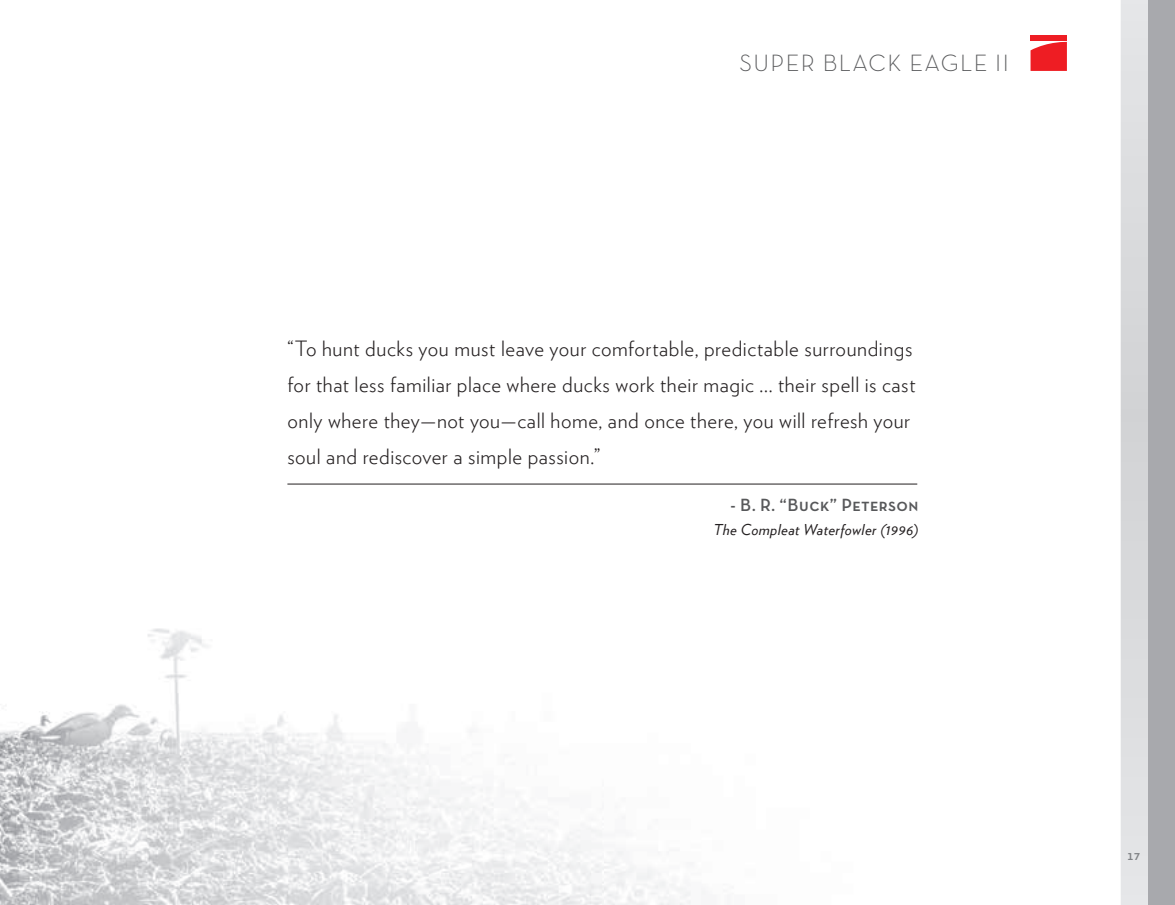
<style>
.page{position:relative;width:1175px;height:905px;background:#fff}
.page>*{position:absolute;margin:0;border:0;box-sizing:border-box;transform-origin:0 0}
.t1{font:24px "Neutra Text TF Light SC";letter-spacing:.06em;color:#57585a}
.t2{font:300 21px/36px "Verlag";letter-spacing:.025em;color:#231f20}
.t3{font:18px "Neutra Text TF Demi SC";letter-spacing:.02em;color:#57585a}
.t4{font:italic 15px "Verlag";letter-spacing:.025em;color:#231f20}
.t5{font:13.5px "Neutra Text TF Demi SC";color:#808285}
</style>
<div class="page">
<div style="left:1147px;top:0;width:28px;height:905px;background:#a8a9ad"></div>
<div style="left:1121px;top:0;width:26px;height:416px;background:#dbdcde"></div>
<div style="left:1121px;top:416px;width:26px;height:489px;background:#dcdddf"></div>
<img style="left:0;top:207px;width:1121px;height:698px">
<hr style="left:287px;top:483px;width:630px;height:1px;background:#231f20">
<div style="left:1030px;top:35px;width:37px;height:5px;background:#ee1d23"></div>
<svg style="left:1030px;top:40px;width:37px;height:31px"></svg>
<p class="t1" style="left:739px;top:48px;width:271px">SUPER BLACK EAGLE II</p>
<p class="t2" style="left:287px;top:330px;width:629px">“To hunt ducks you must leave your comfortable, predictable surroundings for that less familiar place where ducks work their magic ... their spell is cast only where they—not you—call home, and once there, you will refresh your soul and rediscover a simple passion.”</p>
<p class="t3" style="left:730px;top:494px;width:189px">- B. R. “Buck” Peterson</p>
<p class="t4" style="left:713px;top:518px;width:206px">The Compleat Waterfowler (1996)</p>
<p class="t5" style="left:1127px;top:847px;width:15px">17</p>
</div>
